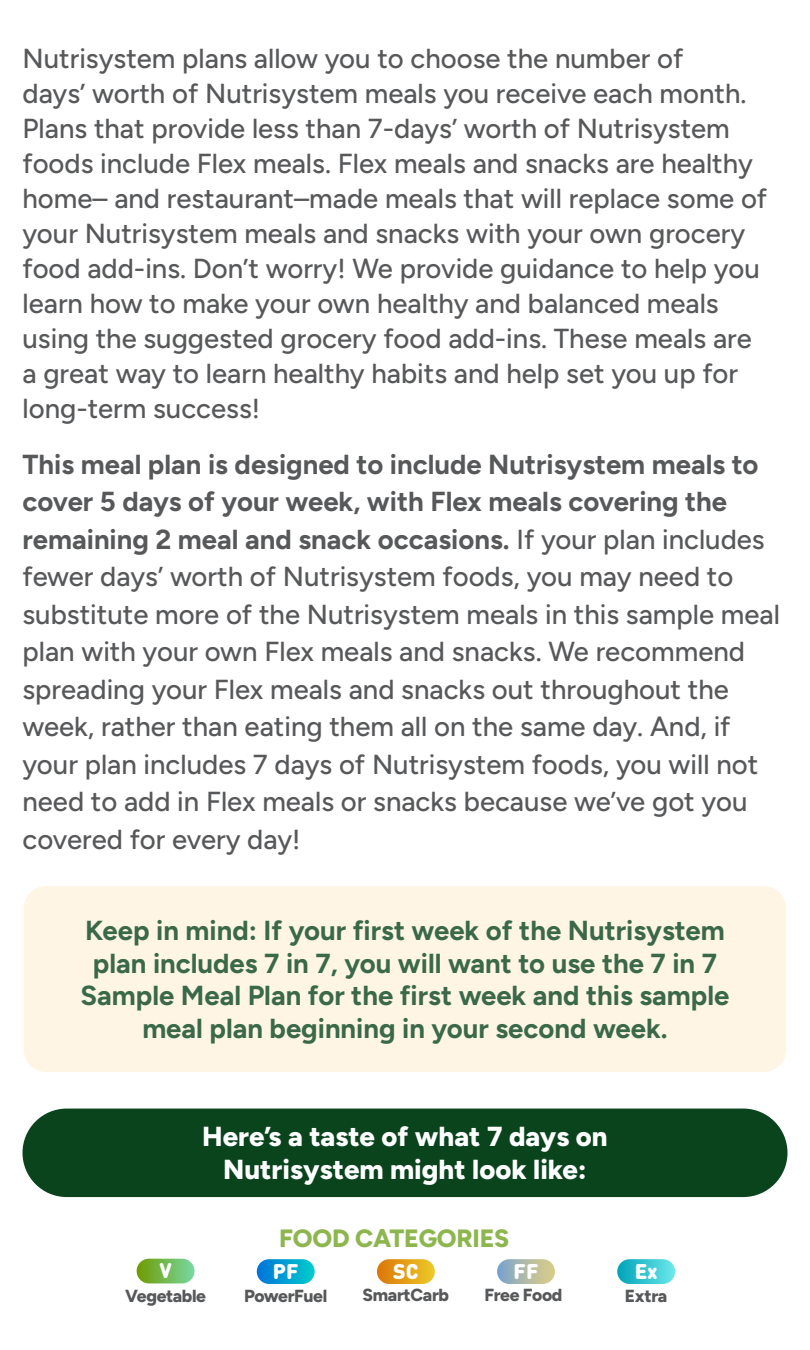
<style>
.page{position:relative;width:810px;height:1350px;background:#fff}
.page>*{position:absolute;margin:0;border:0;box-sizing:border-box;transform-origin:0 0}
.Intro_Paragraph{font:500 27.5px/35px "Figtree";color:#57585a}
.Intro_Header-2{font:700 27.5px/32.5px "Figtree";color:#3a694a;text-align:center}
.green_CTA{font:800 27.5px/33px "Figtree";color:#fff;text-align:center}
.Intro_Header2{font:800 25px "Figtree";letter-spacing:-.01em;color:#8eb64e}
.t1{font:900 21px "DIN Round OT";color:#fff}
.Category_Label{font:800 17.5px "Figtree";letter-spacing:-.02em;color:#57585a}
.s1{font-weight:700}
</style>
<div class="page">
<div style="left:24px;top:886px;width:762px;height:186px;background:#fff5e4;border-radius:22px"></div>
<div style="left:497px;top:1259px;width:58px;height:25px;background:linear-gradient(to right,#7aa3cb,#dfd089);border-radius:12px"></div>
<div style="left:617px;top:1259px;width:58px;height:25px;background:linear-gradient(to right,#00a3b7,#6ce7eb);border-radius:12px"></div>
<div style="left:137px;top:1259px;width:58px;height:24px;background:linear-gradient(to right,#6d9b00,#7bd9a3);border-radius:12px"></div>
<svg style="left:257px;top:1259px;width:58px;height:25px"></svg>
<div style="left:377px;top:1259px;width:58px;height:25px;background:linear-gradient(to right,#dc7503,#edcb31);border-radius:12px"></div>
<div style="left:22px;top:1109px;width:765px;height:88px;background:#09441d;border-radius:44px"></div>
<p class="Intro_Paragraph" style="left:22px;top:40px;width:746px">Nutrisystem plans allow you to choose the number of<br>days’ worth of Nutrisystem meals you receive each month.<br>Plans that provide less than 7-days’ worth of Nutrisystem foods include Flex meals. Flex meals and snacks are healthy home– and restaurant–made meals that will replace some of your Nutrisystem meals and snacks with your own grocery food add-ins. Don’t worry! We provide guidance to help you learn how to make your own healthy and balanced meals using the suggested grocery food add-ins. These meals are a great way to learn healthy habits and help set you up for long-term success!</p>
<p class="Intro_Paragraph" style="left:22px;top:445px;width:759px;line-height:37.5px"><span class="s1">This meal plan is designed to include Nutrisystem meals to cover 5 days of your week, with Flex meals covering the remaining 2 meal and snack occasions.</span> If your plan includes fewer days’ worth of Nutrisystem foods, you may need to substitute more of the Nutrisystem meals in this sample meal plan with your own Flex meals and snacks. We recommend spreading your Flex meals and snacks out throughout the week, rather than eating them all on the same day. And, if your plan includes 7 days of Nutrisystem foods, you will not need to add in Flex meals or snacks because we’ve got you covered for every day!</p>
<p class="Intro_Header-2" style="left:81px;top:914px;width:650px">Keep in mind: If your first week of the Nutrisystem plan includes 7 in 7, you will want to use the 7 in 7<br>Sample Meal Plan for the first week and this sample meal plan beginning in your second week.</p>
<p class="green_CTA" style="left:202px;top:1119px;width:407px">Here’s a taste of what 7 days on<br>Nutrisystem might look like:</p>
<p class="t1" style="left:159px;top:1257px;width:14px">V</p>
<p class="Category_Label" style="left:125px;top:1285px;width:82px">Vegetable</p>
<p class="Intro_Header2" style="left:279px;top:1223px;width:232px">FOOD CATEGORIES</p>
<p class="t1" style="left:273px;top:1257px;width:27px">PF</p>
<p class="Category_Label" style="left:244px;top:1285px;width:84px">PowerFuel</p>
<p class="t1" style="left:393px;top:1257px;width:27px">SC</p>
<p class="Category_Label" style="left:363px;top:1284px;width:88px">SmartCarb</p>
<p class="t1" style="left:514px;top:1257px;width:26px">FF</p>
<p class="Category_Label" style="left:484px;top:1284px;width:79px">Free Food</p>
<p class="t1" style="left:635px;top:1257px;width:24px">Ex</p>
<p class="Category_Label" style="left:625px;top:1285px;width:44px">Extra</p>
</div>
